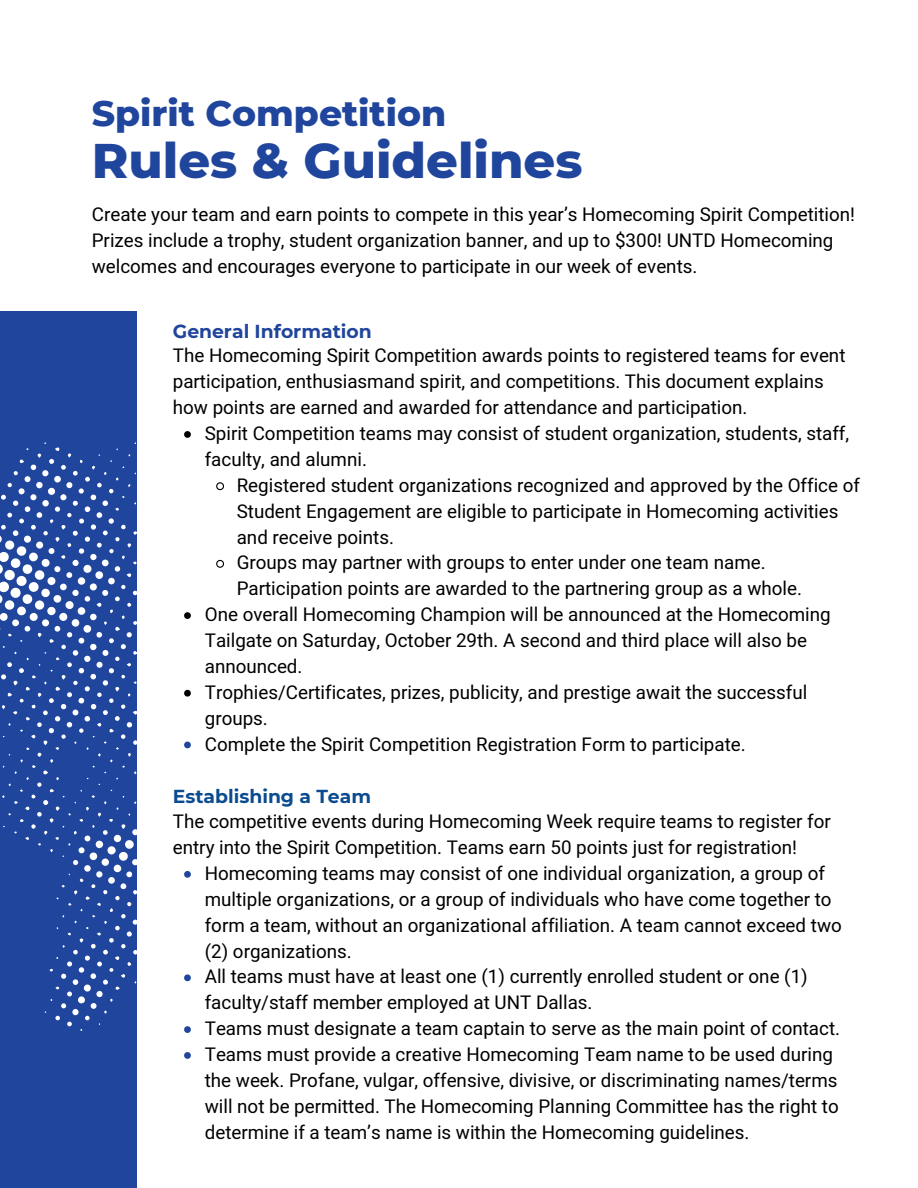
<style>
.page{position:relative;width:918px;height:1188px;background:#fff}
.page>*{position:absolute;margin:0;border:0;box-sizing:border-box;transform-origin:0 0}
.t1{font:800 49.65px "Montserrat";color:#20459c}
.t2{font:800 36.15px "Montserrat";color:#20459c}
.t3{font:18.75px/25.8px "Heebo";color:#000}
.t4{font:700 18.75px "Montserrat";color:#20459c}
.t5{font:700 18.75px "Montserrat";color:#0b4b90}
</style>
<div class="page">
<div style="left:0;top:311px;width:137px;height:877px;background:#20459c"></div>
<div style="left:113px;top:864px;width:8px;height:8px;background:#fff;border-radius:50%"></div>
<div style="left:78px;top:996px;width:7px;height:8px;background:#fff;border-radius:3px"></div>
<div style="left:84px;top:984px;width:7px;height:8px;background:#fff;border-radius:50%"></div>
<div style="left:108px;top:877px;width:7px;height:7px;background:#fff;border-radius:3px"></div>
<div style="left:84px;top:865px;width:7px;height:7px;background:#fff;border-radius:3px"></div>
<div style="left:96px;top:871px;width:7px;height:7px;background:#fff;border-radius:3px"></div>
<div style="left:72px;top:1009px;width:7px;height:6px;background:#fff;border-radius:50%"></div>
<div style="left:96px;top:991px;width:7px;height:6px;background:#fff;border-radius:3px"></div>
<svg style="left:120px;top:883px;width:6px;height:6px"></svg>
<svg style="left:126px;top:871px;width:6px;height:6px"></svg>
<svg style="left:90px;top:1003px;width:7px;height:6px"></svg>
<svg style="left:90px;top:973px;width:6px;height:6px"></svg>
<svg style="left:72px;top:979px;width:6px;height:6px"></svg>
<svg style="left:79px;top:967px;width:5px;height:6px"></svg>
<svg style="left:61px;top:974px;width:5px;height:5px"></svg>
<svg style="left:67px;top:961px;width:5px;height:6px"></svg>
<svg style="left:61px;top:1003px;width:5px;height:6px"></svg>
<svg style="left:67px;top:991px;width:5px;height:6px"></svg>
<svg style="left:133px;top:919px;width:4px;height:6px"></svg>
<svg style="left:85px;top:955px;width:5px;height:6px"></svg>
<svg style="left:103px;top:979px;width:5px;height:6px"></svg>
<svg style="left:127px;top:931px;width:5px;height:6px"></svg>
<svg style="left:97px;top:961px;width:5px;height:6px"></svg>
<svg style="left:103px;top:950px;width:5px;height:5px"></svg>
<svg style="left:91px;top:944px;width:5px;height:5px"></svg>
<svg style="left:67px;top:1022px;width:5px;height:4px"></svg>
<svg style="left:133px;top:950px;width:4px;height:5px"></svg>
<svg style="left:109px;top:938px;width:5px;height:5px"></svg>
<svg style="left:115px;top:926px;width:5px;height:5px"></svg>
<svg style="left:85px;top:1016px;width:5px;height:4px"></svg>
<svg style="left:55px;top:1016px;width:5px;height:4px"></svg>
<svg style="left:73px;top:950px;width:5px;height:5px"></svg>
<svg style="left:121px;top:914px;width:5px;height:5px"></svg>
<svg style="left:121px;top:944px;width:5px;height:5px"></svg>
<svg style="left:115px;top:896px;width:5px;height:4px"></svg>
<svg style="left:133px;top:890px;width:4px;height:5px"></svg>
<svg style="left:127px;top:902px;width:5px;height:5px"></svg>
<svg style="left:103px;top:890px;width:5px;height:5px"></svg>
<svg style="left:109px;top:968px;width:5px;height:4px"></svg>
<svg style="left:91px;top:884px;width:5px;height:4px"></svg>
<svg style="left:127px;top:962px;width:5px;height:4px"></svg>
<svg style="left:115px;top:956px;width:5px;height:4px"></svg>
<svg style="left:79px;top:938px;width:5px;height:5px"></svg>
<svg style="left:85px;top:896px;width:5px;height:4px"></svg>
<svg style="left:74px;top:890px;width:4px;height:5px"></svg>
<svg style="left:115px;top:986px;width:5px;height:4px"></svg>
<svg style="left:121px;top:974px;width:4px;height:4px"></svg>
<svg style="left:109px;top:908px;width:4px;height:4px"></svg>
<svg style="left:97px;top:932px;width:4px;height:4px"></svg>
<svg style="left:55px;top:986px;width:5px;height:4px"></svg>
<svg style="left:0;top:442px;width:137px;height:423px"></svg>
<svg style="left:127px;top:431px;width:97px;height:205px"></svg>
<svg style="left:184px;top:690px;width:7px;height:7px"></svg>
<svg style="left:127px;top:709px;width:64px;height:70px"></svg>
<svg style="left:184px;top:871px;width:7px;height:7px"></svg>
<svg style="left:184px;top:974px;width:7px;height:7px"></svg>
<svg style="left:184px;top:1026px;width:7px;height:7px"></svg>
<svg style="left:184px;top:1052px;width:7px;height:7px"></svg>
<h2 class="t2" style="left:92px;top:91px;width:356px">Spirit Competition</h2>
<h1 class="t1" style="left:92px;top:130px;width:492px">Rules &amp; Guidelines</h1>
<p class="t3" style="left:92px;top:202px;width:765px">Create your team and earn points to compete in this year’s Homecoming Spirit Competition!<br>Prizes include a trophy, student organization banner, and up to $300! UNTD Homecoming welcomes and encourages everyone to participate in our week of events.</p>
<p class="t4" style="left:173px;top:320px;width:200px">General Information</p>
<p class="t3" style="left:173px;top:344px;width:674px">The Homecoming Spirit Competition awards points to registered teams for event participation, enthusiasmand spirit, and competitions. This document explains how points are earned and awarded for attendance and participation.</p>
<p class="t3" style="left:205px;top:421px;width:646px">Spirit Competition teams may consist of student organization, students, staff, faculty, and alumni.</p>
<p class="t3" style="left:237px;top:473px;width:625px">Registered student organizations recognized and approved by the Office of</p>
<p class="t3" style="left:237px;top:499px;width:603px">Student Engagement are eligible to participate in Homecoming activities</p>
<p class="t3" style="left:237px;top:525px;width:159px">and receive points.</p>
<p class="t3" style="left:237px;top:551px;width:530px">Groups may partner with groups to enter under one team name.</p>
<p class="t3" style="left:237px;top:577px;width:567px">Participation points are awarded to the partnering group as a whole.</p>
<p class="t3" style="left:205px;top:602px;width:628px">One overall Homecoming Champion will be announced at the Homecoming</p>
<p class="t3" style="left:205px;top:628px;width:604px">Tailgate on Saturday, October 29th. A second and third place will also be</p>
<p class="t3" style="left:205px;top:654px;width:99px">announced.</p>
<p class="t3" style="left:205px;top:680px;width:604px">Trophies/Certificates, prizes, publicity, and prestige await the successful</p>
<p class="t3" style="left:205px;top:706px;width:65px">groups.</p>
<p class="t3" style="left:205px;top:732px;width:542px">Complete the Spirit Competition Registration Form to participate.</p>
<p class="t5" style="left:173px;top:785px;width:200px">Establishing a Team</p>
<p class="t3" style="left:173px;top:809px;width:659px">The competitive events during Homecoming Week require teams to register for entry into the Spirit Competition. Teams earn 50 points just for registration!</p>
<p class="t3" style="left:205px;top:861px;width:639px">Homecoming teams may consist of one individual organization, a group of multiple organizations, or a group of individuals who have come together to form a team, without an organizational affiliation. A team cannot exceed two (2) organizations.<br>All teams must have at least one (1) currently enrolled student or one (1) faculty/staff member employed at UNT Dallas.<br>Teams must designate a team captain to serve as the main point of contact.<br>Teams must provide a creative Homecoming Team name to be used during the week. Profane, vulgar, offensive, divisive, or discriminating names/terms will not be permitted. The Homecoming Planning Committee has the right to determine if a team’s name is within the Homecoming guidelines.</p>
</div>
